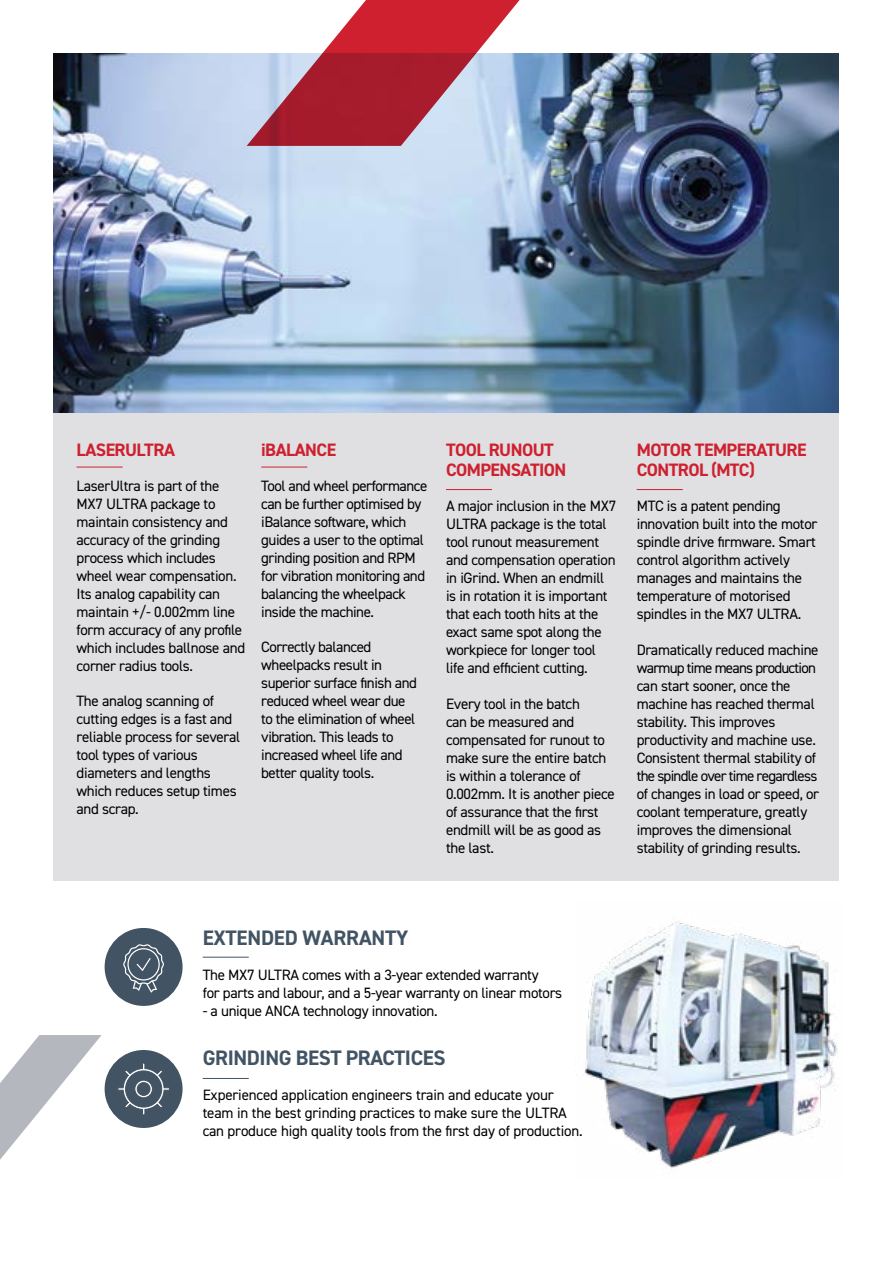
<style>
.page{position:relative;width:893px;height:1263px;background:#fff}
.page>*{position:absolute;margin:0;border:0;box-sizing:border-box;transform-origin:0 0}
.t1{font:700 21px "DIN2014";letter-spacing:-.02em;color:#425464}
.t2{font:700 18px/19.5px "DIN2014";letter-spacing:-.03em;color:#ce202f}
.t3{font:15px/18px "DIN2014";letter-spacing:-.02em;color:#000}
</style>
<div class="page">
<div style="left:53px;top:397px;width:786px;height:483px;background:#e0e0e3"></div>
<img style="left:53px;top:53px;width:786px;height:359px">
<hr style="left:77px;top:467px;width:46px;height:1px;background:#ce202f">
<hr style="left:203px;top:957px;width:46px;height:1px;background:#425464">
<hr style="left:203px;top:1078px;width:46px;height:1px;background:#425464">
<hr style="left:261px;top:467px;width:46px;height:1px;background:#ce202f">
<hr style="left:446px;top:489px;width:46px;height:1px;background:#ce202f">
<hr style="left:637px;top:489px;width:46px;height:1px;background:#ce202f">
<img style="left:584px;top:921px;width:254px;height:248px">
<div style="left:105px;top:928px;width:78px;height:78px;background:#425464;border-radius:50%"></div>
<div style="left:105px;top:1050px;width:78px;height:78px;background:#425464;border-radius:50%"></div>
<svg style="left:123px;top:944px;width:41px;height:49px"></svg>
<svg style="left:118px;top:1063px;width:51px;height:52px"></svg>
<svg style="left:247px;top:0;width:326px;height:146px"></svg>
<svg style="left:0;top:1035px;width:102px;height:125px"></svg>
<p class="t2" style="left:77px;top:440px;width:100px">LASERULTRA</p>
<p class="t3" style="left:77px;top:477px;width:170px">LaserUltra is part of the<br>MX7 ULTRA package to maintain consistency and accuracy of the grinding process which includes wheel wear compensation.<br>Its analog capability can maintain +/- 0.002mm line form accuracy of any profile which includes ballnose and corner radius tools.</p>
<p class="t3" style="left:77px;top:692px;width:165px">The analog scanning of cutting edges is a fast and reliable process for several tool types of various diameters and lengths which reduces setup times and scrap.</p>
<p class="t2" style="left:261px;top:440px;width:76px">iBALANCE</p>
<p class="t3" style="left:261px;top:477px;width:168px">Tool and wheel performance can be further optimised by iBalance software, which guides a user to the optimal grinding position and RPM for vibration monitoring and balancing the wheelpack inside the machine.</p>
<p class="t3" style="left:261px;top:638px;width:157px">Correctly balanced wheelpacks result in superior surface finish and reduced wheel wear due to the elimination of wheel vibration. This leads to increased wheel life and better quality tools.</p>
<p class="t2" style="left:446px;top:440px;width:122px">TOOL RUNOUT<br>COMPENSATION</p>
<p class="t3" style="left:446px;top:496px;width:172px">A major inclusion in the MX7<br>ULTRA package is the total tool runout measurement and compensation operation in iGrind. When an endmill is in rotation it is important that each tooth hits at the exact same spot along the workpiece for longer tool life and efficient cutting.</p>
<p class="t3" style="left:446px;top:694px;width:170px">Every tool in the batch<br>can be measured and compensated for runout to make sure the entire batch is within a tolerance of<br>0.002mm. It is another piece of assurance that the first endmill will be as good as the last.</p>
<p class="t2" style="left:637px;top:440px;width:171px">MOTOR TEMPERATURE<br>CONTROL (MTC)</p>
<p class="t3" style="left:637px;top:496px;width:182px">MTC is a patent pending innovation built into the motor spindle drive firmware. Smart control algorithm actively manages and maintains the temperature of motorised spindles in the MX7 ULTRA.</p>
<p class="t3" style="left:637px;top:640px;width:184px">Dramatically reduced machine warmup time means production can start sooner, once the machine has reached thermal stability. This improves productivity and machine use.<br>Consistent thermal stability of the spindle over time regardless of changes in load or speed, or coolant temperature, greatly improves the dimensional stability of grinding results.</p>
<h1 class="t1" style="left:203px;top:923px;width:207px">EXTENDED WARRANTY</h1>
<p class="t3" style="left:203px;top:965px;width:361px">The MX7 ULTRA comes with a 3-year extended warranty<br>for parts and labour, and a 5-year warranty on linear motors</p>
<p class="t3" style="left:203px;top:1001px;width:237px">- a unique ANCA technology innovation.</p>
<h1 class="t1" style="left:203px;top:1044px;width:244px">GRINDING BEST PRACTICES</h1>
<p class="t3" style="left:203px;top:1086px;width:382px">Experienced application engineers train and educate your team in the best grinding practices to make sure the ULTRA can produce high quality tools from the first day of production.</p>
</div>
